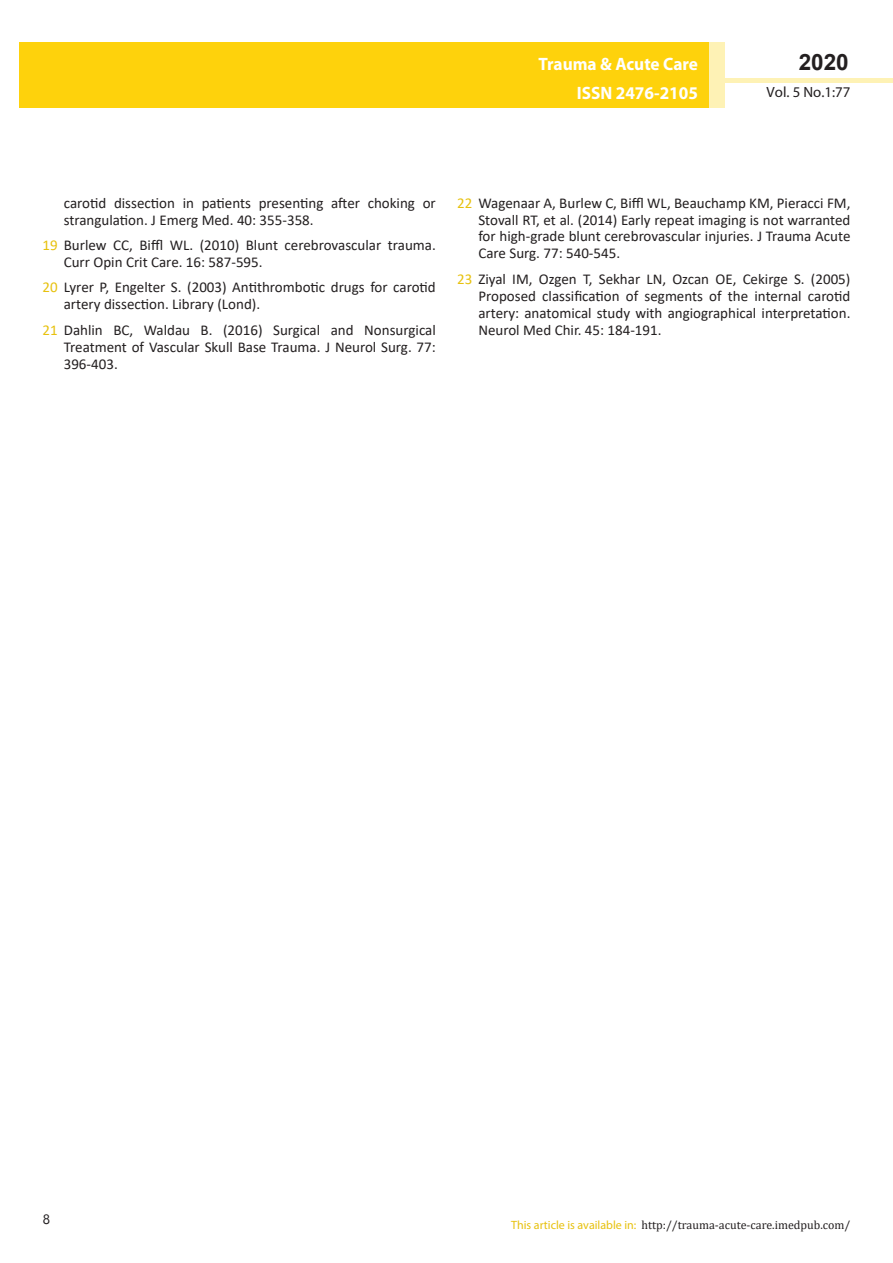
<style>
.page{position:relative;width:893px;height:1263px;background:#fff}
.page>*{position:absolute;margin:0;border:0;box-sizing:border-box;transform-origin:0 0}
.t1{font:700 22.5px "Arial";color:#231f20}
.t2{font:700 18px/21.6px "Myriad Pro";color:#fff;text-align:right;scale:.96 1}
.t3{font:15px/17px "Calibri";color:#231f20}
.t4{font:14.85px "Myriad Pro";color:#231f20}
.t5{font:13.5px "Nirmala UI";color:#231f20}
.t6{font:12px "Cambria";color:#231f20}
.s1{color:#e7c10e}
.s2{font-family:"Myriad Pro";color:#e7c10e}
</style>
<div class="page">
<hr style="left:725px;top:78px;width:168px;height:4px;background:#fef2b5">
<div style="left:19px;top:42px;width:690px;height:66px;background:#fed20c"></div>
<div style="left:709px;top:42px;width:16px;height:66px;background:#fef2b5"></div>
<p class="t2" style="left:539px;top:49px;width:168px;line-height:28.7px">Trauma &amp; Acute Care<br>ISSN 2476-2105</p>
<p class="t2" style="left:517px;top:53px;width:198px">ARCHIVOS DE MEDICINA<br>ISSN 1698-9465</p>
<h1 class="t1" style="left:799px;top:46px;width:52px">2020</h1>
<p class="t4" style="left:767px;top:83px;width:85px">Vol. 5 No.1:77</p>
<p class="t3" style="left:64px;top:194px;width:374px">carotid dissection in patients presenting after choking or strangulation. J Emerg Med. 40: 355-358.</p>
<p class="t3" style="left:64px;top:236px;width:374px;text-indent:-21px"><span class="s1">19</span> Burlew CC, Biffl WL. (2010) Blunt cerebrovascular trauma.<br>Curr Opin Crit Care. 16: 587-595.</p>
<p class="t3" style="left:64px;top:279px;width:374px;text-indent:-21px"><span class="s1">20</span> Lyrer P, Engelter S. (2003) Antithrombotic drugs for carotid artery dissection. Library (Lond).</p>
<p class="t3" style="left:64px;top:321px;width:374px;text-align:justify;text-indent:-21px"><span class="s1">21</span> Dahlin BC, Waldau B. (2016) Surgical and Nonsurgical Treatment of Vascular Skull Base Trauma. J Neurol Surg. 77:<br>396-403.</p>
<p class="t3" style="left:478px;top:194px;width:374px;text-align:justify;text-indent:-21px"><span class="s1">22</span> Wagenaar A, Burlew C, Biffl WL, Beauchamp KM, Pieracci FM, Stovall RT, et al. (2014) Early repeat imaging is not warranted for high-grade blunt cerebrovascular injuries. J Trauma Acute Care Surg. 77: 540-545.</p>
<p class="t3" style="left:478px;top:270px;width:374px;text-align:justify;text-indent:-21px"><span class="s1">23</span> Ziyal IM, Ozgen T, Sekhar LN, Ozcan OE, Cekirge S. (2005)<br>Proposed classification of segments of the internal carotid artery: anatomical study with angiographical interpretation.<br>Neurol Med Chir. 45: 184-191.</p>
<p class="t5" style="left:43px;top:1208px;width:9px">8</p>
<p class="t6" style="left:511px;top:1218px;width:341px"><span class="s2">This article is available in:</span> http://trauma-acute-care.imedpub.com/</p>
</div>
